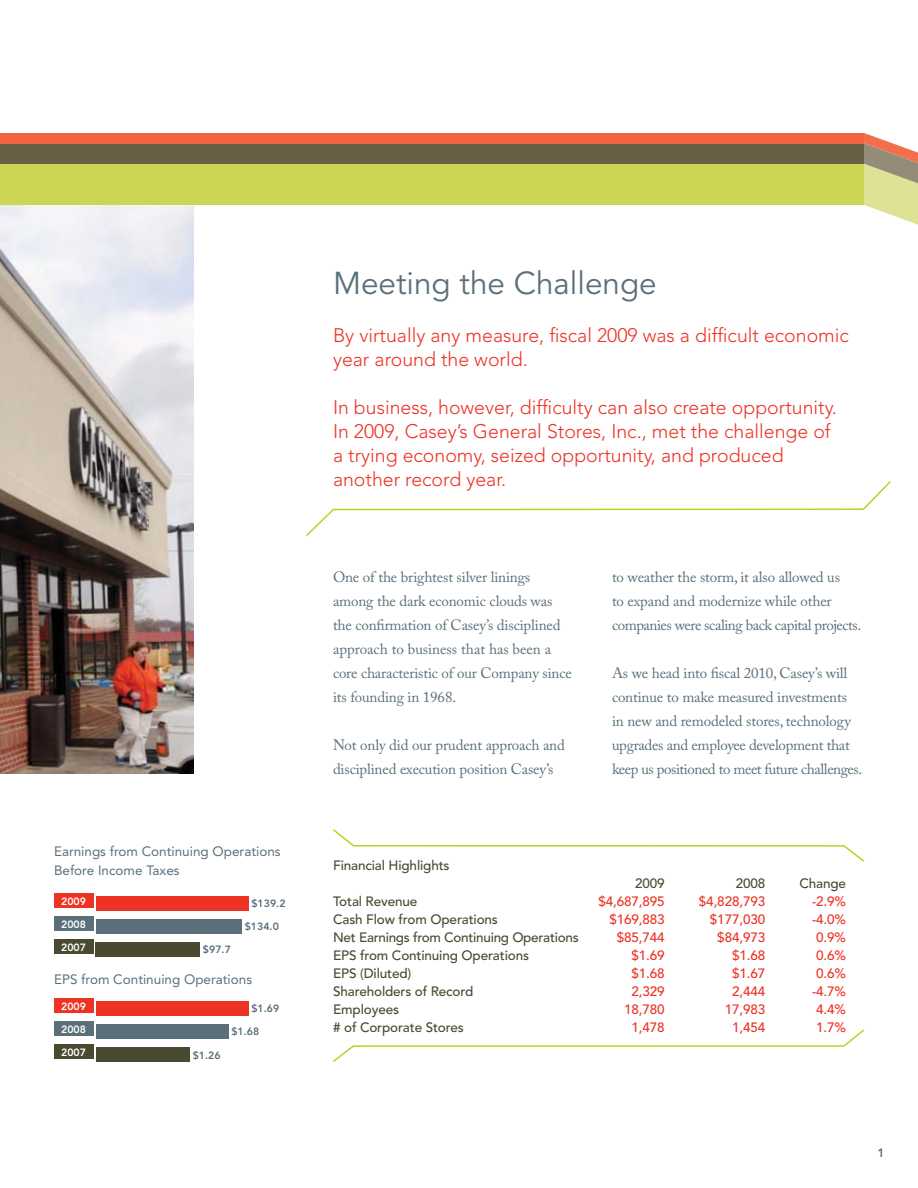
<style>
.page{position:relative;width:918px;height:1188px;background:#fff}
.page>*{position:absolute;margin:0;border:0;box-sizing:border-box;transform-origin:0 0}
.t1{font:31.5px "Avenir";color:#5b6f7b}
.t2{font:300 19.5px/24px "Avenir";color:#ee3224}
.t3{font:15px/24px "Adobe Caslon Pro";letter-spacing:-.01em;color:#5b6f7b}
.t4{font:500 13.5px "Avenir";letter-spacing:-.01em;color:#4a4a30}
.t5{font:500 13.5px "Avenir";letter-spacing:-.01em;color:#ee3224}
.t6{font:13.5px/19.5px "Avenir";color:#5b6f7b}
.t7{font:800 12px "Avenir";color:#5b6f7b}
.t8{font:800 10.5px/23px "Avenir";color:#5b6f7b}
.t9{font:800 10.5px/23px "Avenir";color:#fff;text-align:justify}
</style>
<div class="page">
<img style="left:0;top:205px;width:194px;height:569px">
<div style="left:0;top:164px;width:864px;height:41px;background:#ccd554"></div>
<div style="left:0;top:143px;width:864px;height:21px;background:#676047"></div>
<div style="left:0;top:133px;width:864px;height:10px;background:#f26341"></div>
<svg style="left:864px;top:133px;width:54px;height:92px"></svg>
<svg style="left:306px;top:481px;width:585px;height:55px"></svg>
<svg style="left:333px;top:829px;width:532px;height:33px"></svg>
<svg style="left:333px;top:1029px;width:532px;height:33px"></svg>
<div style="left:54px;top:893px;width:39px;height:15px;background:#ee3224"></div>
<div style="left:54px;top:916px;width:39px;height:15px;background:#5b6f7b"></div>
<div style="left:54px;top:939px;width:39px;height:15px;background:#4a4a30"></div>
<div style="left:96px;top:896px;width:152px;height:15px;background:#ee3224"></div>
<div style="left:96px;top:919px;width:146px;height:15px;background:#5b6f7b"></div>
<div style="left:96px;top:942px;width:104px;height:15px;background:#4a4a30"></div>
<div style="left:54px;top:998px;width:39px;height:15px;background:#ee3224"></div>
<div style="left:54px;top:1021px;width:39px;height:15px;background:#5b6f7b"></div>
<div style="left:54px;top:1044px;width:39px;height:15px;background:#4a4a30"></div>
<div style="left:96px;top:1001px;width:152px;height:15px;background:#ee3224"></div>
<div style="left:96px;top:1024px;width:132px;height:15px;background:#5b6f7b"></div>
<div style="left:96px;top:1047px;width:94px;height:15px;background:#4a4a30"></div>
<p class="t6" style="left:54px;top:843px;width:228px">Earnings from Continuing Operations<br>Before Income Taxes</p>
<p class="t8" style="left:245px;top:893px;width:42px;text-indent:7px">$139.2 $134.0</p>
<p class="t8" style="left:203px;top:939px;width:29px">$97.7</p>
<p class="t9" style="left:61px;top:890px;width:26px">2009<br>2008<br>2007</p>
<p class="t6" style="left:54px;top:970px;width:200px">EPS from Continuing Operations</p>
<p class="t8" style="left:231px;top:998px;width:49px;text-indent:20px">$1.69 $1.68</p>
<p class="t8" style="left:193px;top:1044px;width:29px">$1.26</p>
<p class="t9" style="left:61px;top:995px;width:26px">2009<br>2008<br>2007</p>
<h1 class="t1" style="left:333px;top:270px;width:325px">Meeting the Challenge</h1>
<h2 class="t2" style="left:333px;top:325px;width:517px">By virtually any measure, fiscal 2009 was a difficult economic year around the world.</h2>
<h2 class="t2" style="left:333px;top:397px;width:506px">In business, however, difficulty can also create opportunity.<br>In 2009, Casey’s General Stores, Inc., met the challenge of a trying economy, seized opportunity, and produced another record year.</h2>
<p class="t3" style="left:333px;top:567px;width:240px">One of the brightest silver linings among the dark economic clouds was the confirmation of Casey’s disciplined approach to business that has been a core characteristic of our Company since its founding in 1968.</p>
<p class="t3" style="left:333px;top:735px;width:233px">Not only did our prudent approach and disciplined execution position Casey’s</p>
<p class="t4" style="left:333px;top:859px;width:118px">Financial Highlights</p>
<p class="t3" style="left:612px;top:567px;width:251px">to weather the storm, it also allowed us<br>to expand and modernize while other companies were scaling back capital projects.</p>
<p class="t3" style="left:612px;top:663px;width:252px">As we head into fiscal 2010, Casey’s will continue to make measured investments in new and remodeled stores, technology upgrades and employee development that keep us positioned to meet future challenges.</p>
<p class="t4" style="left:635px;top:877px;width:31px">2009</p>
<p class="t4" style="left:736px;top:877px;width:31px">2008</p>
<p class="t4" style="left:800px;top:877px;width:48px">Change</p>
<p class="t4" style="left:333px;top:895px;width:86px">Total Revenue</p>
<p class="t5" style="left:598px;top:895px;width:68px">$4,687,895</p>
<p class="t5" style="left:699px;top:895px;width:68px">$4,828,793</p>
<p class="t5" style="left:812px;top:895px;width:35px">-2.9%</p>
<p class="t4" style="left:333px;top:913px;width:166px">Cash Flow from Operations</p>
<p class="t5" style="left:609px;top:913px;width:57px">$169,883</p>
<p class="t5" style="left:710px;top:913px;width:57px">$177,030</p>
<p class="t5" style="left:812px;top:913px;width:35px">-4.0%</p>
<p class="t4" style="left:333px;top:931px;width:247px">Net Earnings from Continuing Operations</p>
<p class="t5" style="left:617px;top:931px;width:49px">$85,744</p>
<p class="t5" style="left:717px;top:931px;width:49px">$84,973</p>
<p class="t5" style="left:816px;top:931px;width:31px">0.9%</p>
<p class="t4" style="left:333px;top:949px;width:197px">EPS from Continuing Operations</p>
<p class="t5" style="left:632px;top:949px;width:35px">$1.69</p>
<p class="t5" style="left:732px;top:949px;width:35px">$1.68</p>
<p class="t5" style="left:816px;top:949px;width:31px">0.6%</p>
<p class="t4" style="left:333px;top:967px;width:80px">EPS (Diluted)</p>
<p class="t5" style="left:632px;top:967px;width:35px">$1.68</p>
<p class="t5" style="left:732px;top:967px;width:35px">$1.67</p>
<p class="t5" style="left:816px;top:967px;width:31px">0.6%</p>
<p class="t4" style="left:333px;top:985px;width:142px">Shareholders of Record</p>
<p class="t5" style="left:632px;top:985px;width:35px">2,329</p>
<p class="t5" style="left:732px;top:985px;width:35px">2,444</p>
<p class="t5" style="left:812px;top:985px;width:35px">-4.7%</p>
<p class="t4" style="left:333px;top:1003px;width:67px">Employees</p>
<p class="t5" style="left:624px;top:1003px;width:42px">18,780</p>
<p class="t5" style="left:725px;top:1003px;width:42px">17,983</p>
<p class="t5" style="left:816px;top:1003px;width:31px">4.4%</p>
<p class="t4" style="left:333px;top:1021px;width:132px"># of Corporate Stores</p>
<p class="t5" style="left:632px;top:1021px;width:35px">1,478</p>
<p class="t5" style="left:732px;top:1021px;width:35px">1,454</p>
<p class="t5" style="left:816px;top:1021px;width:31px">1.7%</p>
<p class="t7" style="left:878px;top:1148px;width:9px">1</p>
</div>
